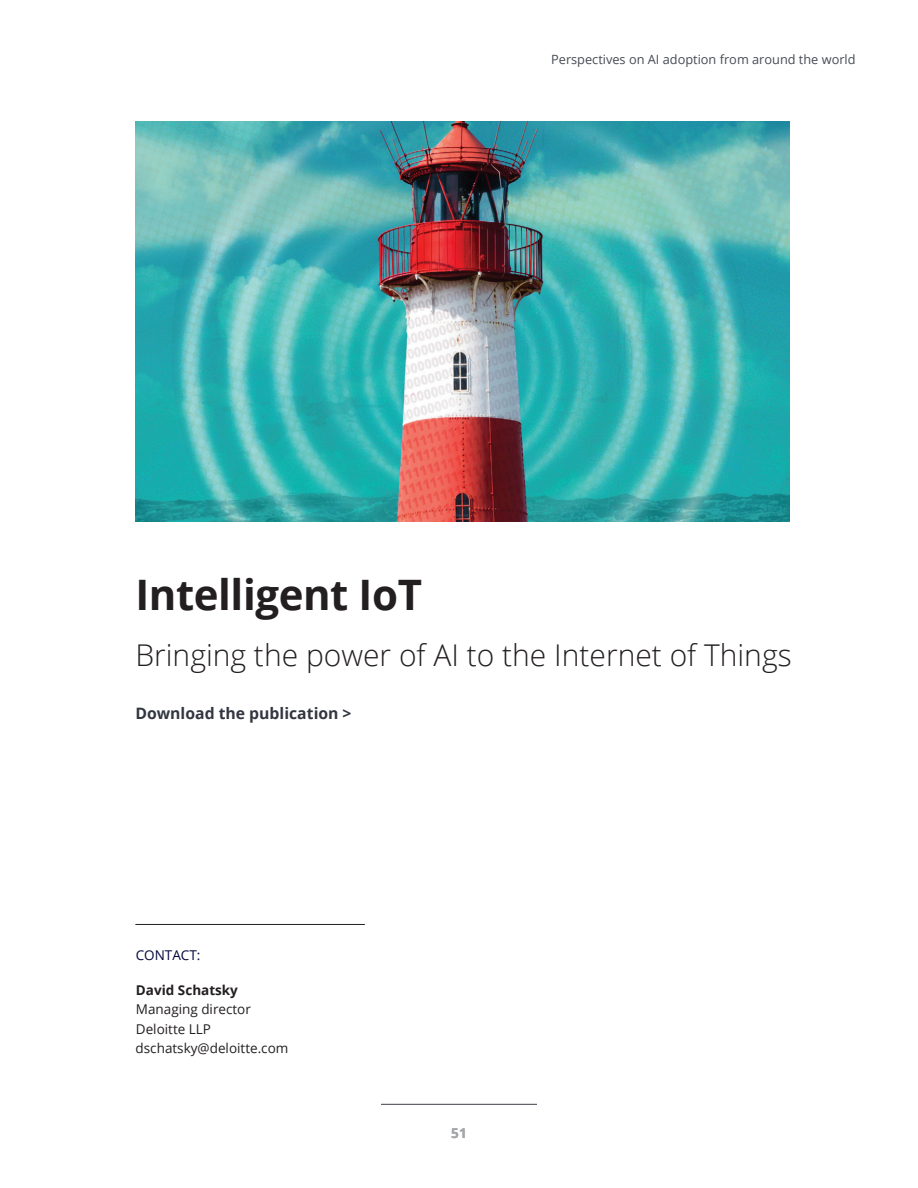
<style>
.page{position:relative;width:918px;height:1188px;background:#fff}
.page>*{position:absolute;margin:0;border:0;box-sizing:border-box;transform-origin:0 0}
.t1{font:700 42px "Open Sans";letter-spacing:-.01em;color:#231f20}
.t2{font:300 30px "Open Sans";color:#231f20}
.t3{font:700 15.75px "Open Sans";color:#323640}
.t4{font:13.5px/19.5px "Open Sans";color:#231f20}
.t5{font:700 13.5px "Open Sans";color:#231f20}
.t6{font:13.5px "Open Sans";color:#02063d}
.t7{font:700 13.5px "Open Sans";color:#a3a7a9}
.t8{font:12.75px "Open Sans";color:#464b54}
</style>
<div class="page">
<hr style="left:381px;top:1104px;width:156px;height:1px;background:#5f6369">
<img style="left:136px;top:122px;width:654px;height:400px">
<hr style="left:135px;top:924px;width:230px;height:1px;background:#231f20">
<p class="t8" style="left:551px;top:50px;width:306px">Perspectives on AI adoption from around the world</p>
<h1 class="t1" style="left:135px;top:565px;width:288px">Intelligent IoT</h1>
<h2 class="t2" style="left:135px;top:634px;width:658px">Bringing the power of AI to the Internet of Things</h2>
<p class="t3" style="left:135px;top:702px;width:218px">Download the publication &gt;</p>
<p class="t6" style="left:136px;top:946px;width:66px">CONTACT:</p>
<p class="t5" style="left:136px;top:980px;width:104px">David Schatsky</p>
<p class="t4" style="left:136px;top:999px;width:154px">Managing director<br>Deloitte LLP dschatsky@deloitte.com</p>
<p class="t7" style="left:451px;top:1123px;width:17px">51</p>
</div>
